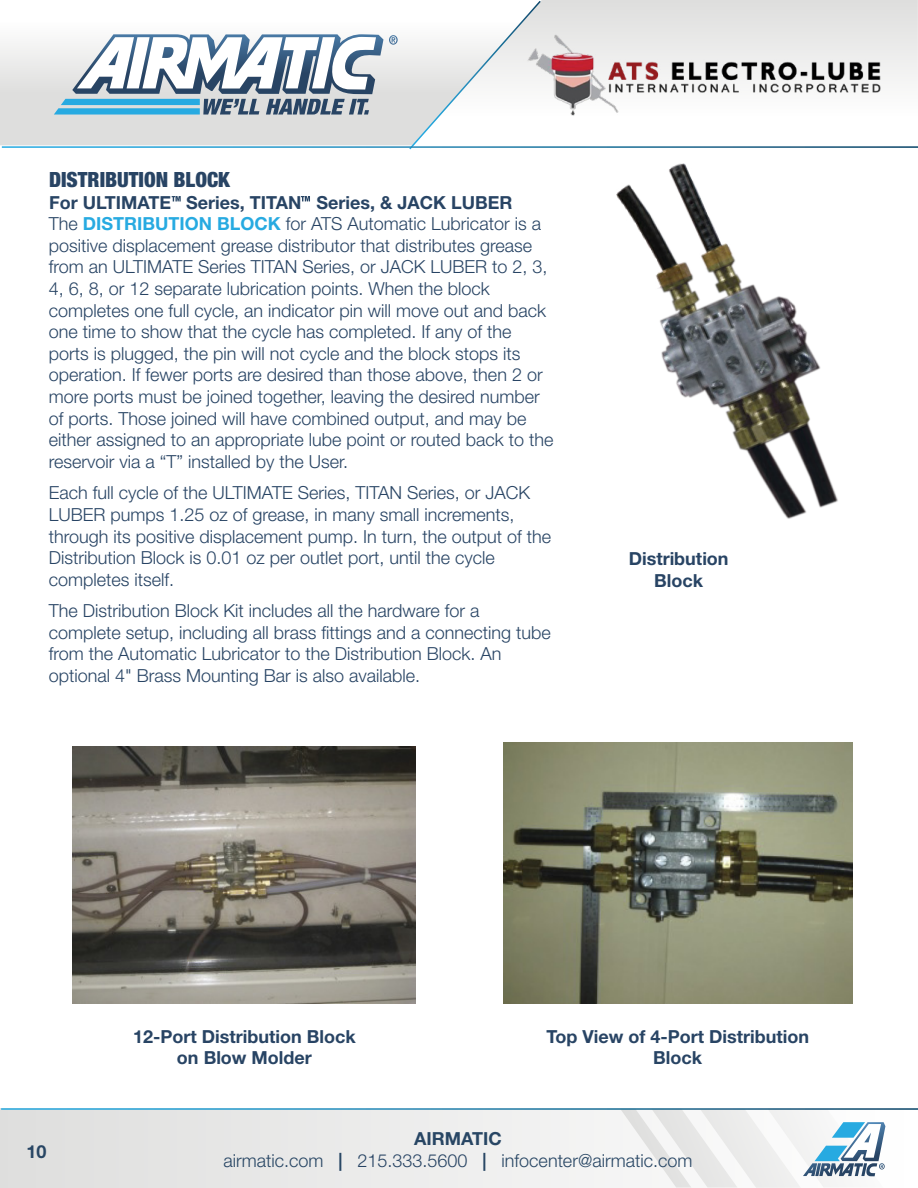
<style>
.page{position:relative;width:918px;height:1188px;background:#fff}
.page>*{position:absolute;margin:0;border:0;box-sizing:border-box;transform-origin:0 0}
.t1{font:900 condensed 21px "Helvetica Neue";color:#284464}
.t2{font:300 18px/21.6px "Helvetica Neue";color:#284464}
.t3{font:700 18px/21.6px "Helvetica Neue LT Std";color:#284464;text-align:center}
.t4{font:300 18px "Helvetica Neue";color:#284664}
.t5{font:700 18px "Helvetica Neue LT Std";color:#284664}
.s1{font-family:"Helvetica Neue LT Std";font-weight:700;color:#27aae1}
.s2{font-family:"Helvetica Neue LT Std";font-weight:700}
.s3{color:#284464}
</style>
<div class="page">
<svg style="left:542px;top:0;width:376px;height:82px;background:#e3e3e2"></svg>
<svg style="left:0;top:39px;width:408px;height:106px;background:#e0e0df"></svg>
<svg style="left:389px;top:35px;width:9px;height:10px"></svg>
<svg style="left:54px;top:34px;width:329px;height:81px"></svg>
<div style="left:0;top:1109px;width:918px;height:79px;background:#eaeae9"></div>
<svg style="left:620px;top:1110px;width:265px;height:78px"></svg>
<img style="left:73px;top:747px;width:343px;height:257px">
<img style="left:503px;top:743px;width:349px;height:261px">
<svg style="left:172px;top:196px;width:9px;height:6px"></svg>
<svg style="left:301px;top:196px;width:9px;height:5px"></svg>
<img style="left:542px;top:30px;width:341px;height:86px">
<img style="left:616px;top:164px;width:222px;height:355px">
<svg style="left:408px;top:0;width:134px;height:150px"></svg>
<hr style="left:2px;top:146px;width:916px;height:2px;background:#fff">
<hr style="left:1px;top:1108px;width:916px;height:2px;background:#fff">
<p class="t1" style="left:49px;top:167px;width:182px">DISTRIBUTION BLOCK</p>
<p class="t3" style="left:49px;top:191px;width:465px">For ULTIMATE Series, TITAN Series, &amp; JACK LUBER</p>
<p class="t2" style="left:49px;top:213px;width:506px">The <span class="s1">DISTRIBUTION BLOCK</span> for ATS Automatic Lubricator is a positive displacement grease distributor that distributes grease from an ULTIMATE Series TITAN Series, or JACK LUBER to 2, 3, 4, 6, 8, or 12 separate lubrication points. When the block completes one full cycle, an indicator pin will move out and back one time to show that the cycle has completed. If any of the ports is plugged, the pin will not cycle and the block stops its operation. If fewer ports are desired than those above, then 2 or more ports must be joined together, leaving the desired number of ports. Those joined will have combined output, and may be either assigned to an appropriate lube point or routed back to the reservoir via a “T” installed by the User.</p>
<p class="t2" style="left:49px;top:482px;width:504px">Each full cycle of the ULTIMATE Series, TITAN Series, or JACK LUBER pumps 1.25 oz of grease, in many small increments, through its positive displacement pump. In turn, the output of the Distribution Block is 0.01 oz per outlet port, until the cycle completes itself.</p>
<p class="t2" style="left:49px;top:600px;width:504px">The Distribution Block Kit includes all the hardware for a complete setup, including all brass fittings and a connecting tube from the Automatic Lubricator to the Distribution Block. An optional 4" Brass Mounting Bar is also available.</p>
<p class="t3" style="left:629px;top:548px;width:101px">Distribution<br>Block</p>
<p class="t5" style="left:27px;top:1140px;width:22px">10</p>
<p class="t3" style="left:133px;top:1025px;width:224px">12-Port Distribution Block on Blow Molder</p>
<p class="t3" style="left:547px;top:1025px;width:264px">Top View of 4-Port Distribution<br>Block</p>
<p class="t5" style="left:414px;top:1128px;width:89px">AIRMATIC</p>
<p class="t4" style="left:223px;top:1149px;width:470px">airmatic.com <span class="s2">|</span> <span class="s3">215.333.5600</span> <span class="s2">|</span> infocenter@airmatic.com</p>
</div>
